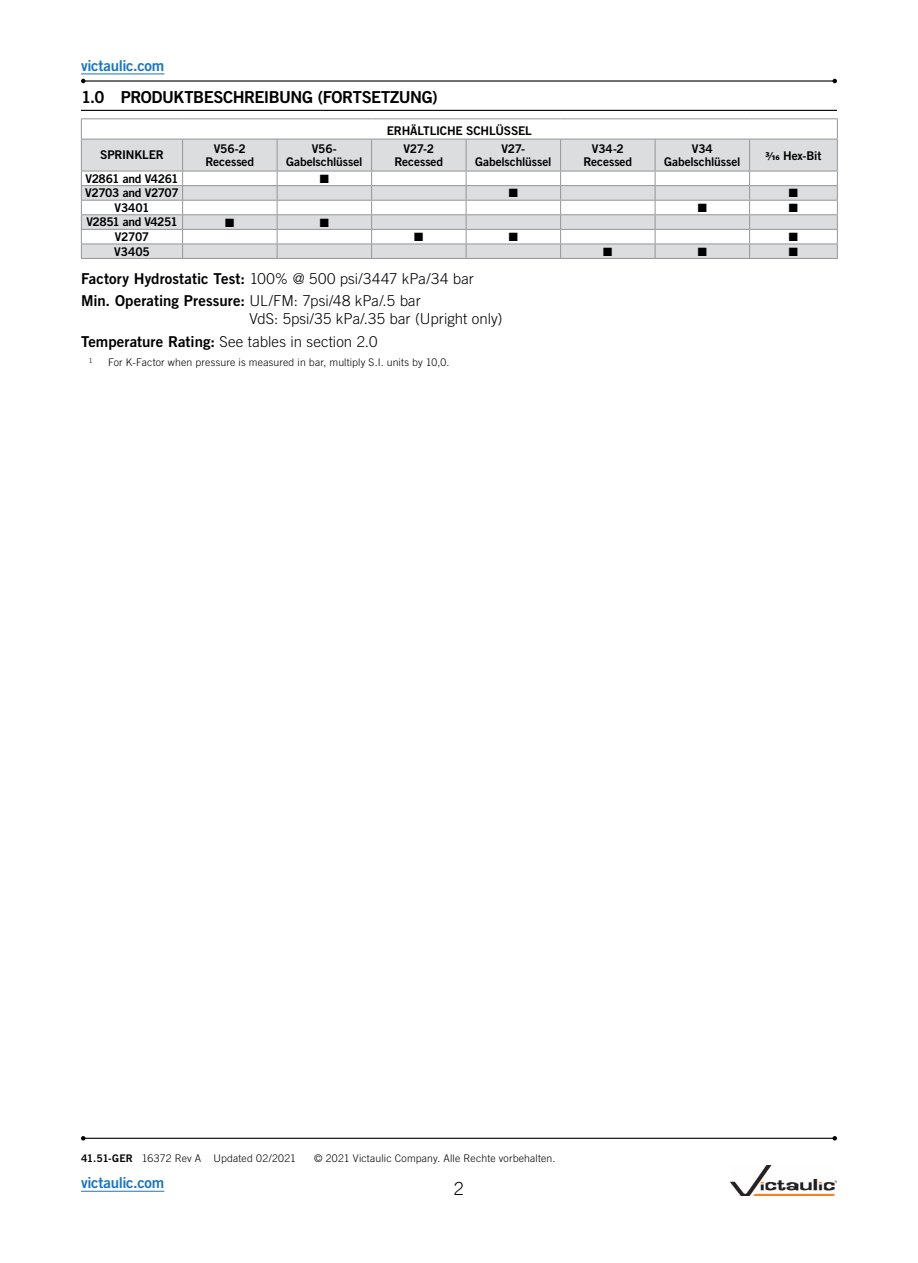
<style>
.page{position:relative;width:918px;height:1263px;background:#fff}
.page>*{position:absolute;margin:0;border:0;box-sizing:border-box;transform-origin:0 0}
.t1{font:300 18px "Trade Gothic LT Std";color:#000}
.t2{font:16.5px "Trade Gothic LT Std Bd 2";letter-spacing:-.025em;color:#000}
.t3{font:300 15px/22.8px "Trade Gothic LT Std";letter-spacing:.005em;color:#000}
.t4{font:15px "Trade Gothic LT Std Bd 2";letter-spacing:.005em;color:#000}
.t5{font:15px "Trade Gothic LT Std Bd 2";letter-spacing:-.02em;color:#1c75bc}
.t6{font:12px/13.5px "Trade Gothic LT Std Bd 2";letter-spacing:-.015em;color:#000;text-align:center}
.t7{font:12px "Zapf Dingbats ITC";color:#000}
.t8{font:12px "Trade Gothic LT Std Bd 2";letter-spacing:-.035em;color:#000}
.t9{font:12px "Trade Gothic LT Std Bd 2";letter-spacing:-.04em;color:#000}
.t10{font:300 10.5px "Trade Gothic LT Std";letter-spacing:.015em;color:#000}
.t11{font:300 6.9px "Trade Gothic LT Std";color:#000}
.s1{font-family:"Myriad Pro";font-weight:700}
.s2{font-family:"Trade Gothic LT Std Bd 2";font-weight:400}
.s3{font-family:"Trade Gothic LT Std";font-weight:300}
</style>
<div class="page">
<hr style="left:81px;top:1191px;width:83px;height:1px;background:#1c75bc">
<hr style="left:81px;top:110px;width:756px;height:1px;background:#000">
<svg style="left:82px;top:140px;width:755px;height:118px;fill:#dcddde"></svg>
<hr style="left:81px;top:118px;width:102px;height:1px;background:#939598">
<svg style="left:81px;top:119px;width:1px;height:20px"></svg>
<hr style="left:183px;top:118px;width:94px;height:1px;background:#939598">
<hr style="left:277px;top:118px;width:95px;height:1px;background:#939598">
<hr style="left:372px;top:118px;width:94px;height:1px;background:#939598">
<hr style="left:466px;top:118px;width:95px;height:1px;background:#939598">
<hr style="left:561px;top:118px;width:94px;height:1px;background:#939598">
<hr style="left:655px;top:118px;width:95px;height:1px;background:#939598">
<hr style="left:750px;top:118px;width:88px;height:1px;background:#939598">
<svg style="left:837px;top:119px;width:1px;height:20px"></svg>
<hr style="left:81px;top:139px;width:102px;height:1px;background:#939598">
<hr style="left:81px;top:139px;width:1px;height:32px;background:#939598">
<hr style="left:183px;top:139px;width:94px;height:1px;background:#939598">
<hr style="left:277px;top:139px;width:95px;height:1px;background:#939598">
<hr style="left:372px;top:139px;width:94px;height:1px;background:#939598">
<hr style="left:466px;top:139px;width:95px;height:1px;background:#939598">
<hr style="left:561px;top:139px;width:94px;height:1px;background:#939598">
<hr style="left:655px;top:139px;width:95px;height:1px;background:#939598">
<hr style="left:750px;top:139px;width:88px;height:1px;background:#939598">
<hr style="left:837px;top:139px;width:1px;height:32px;background:#939598">
<hr style="left:182px;top:139px;width:1px;height:32px;background:#939598">
<hr style="left:81px;top:171px;width:102px;height:1px;background:#939598">
<hr style="left:183px;top:171px;width:94px;height:1px;background:#939598">
<hr style="left:277px;top:171px;width:95px;height:1px;background:#939598">
<hr style="left:372px;top:171px;width:94px;height:1px;background:#939598">
<hr style="left:466px;top:171px;width:95px;height:1px;background:#939598">
<hr style="left:561px;top:171px;width:94px;height:1px;background:#939598">
<hr style="left:655px;top:171px;width:95px;height:1px;background:#939598">
<hr style="left:750px;top:171px;width:88px;height:1px;background:#939598">
<hr style="left:277px;top:139px;width:1px;height:32px;background:#939598">
<hr style="left:81px;top:185px;width:102px;height:1px;background:#939598">
<hr style="left:183px;top:185px;width:94px;height:1px;background:#939598">
<hr style="left:277px;top:185px;width:95px;height:1px;background:#939598">
<hr style="left:372px;top:185px;width:94px;height:1px;background:#939598">
<hr style="left:466px;top:185px;width:95px;height:1px;background:#939598">
<hr style="left:561px;top:185px;width:94px;height:1px;background:#939598">
<hr style="left:655px;top:185px;width:95px;height:1px;background:#939598">
<hr style="left:750px;top:185px;width:88px;height:1px;background:#939598">
<hr style="left:371px;top:139px;width:1px;height:32px;background:#939598">
<hr style="left:81px;top:200px;width:102px;height:1px;background:#939598">
<hr style="left:183px;top:200px;width:94px;height:1px;background:#939598">
<hr style="left:277px;top:200px;width:95px;height:1px;background:#939598">
<hr style="left:372px;top:200px;width:94px;height:1px;background:#939598">
<hr style="left:466px;top:200px;width:95px;height:1px;background:#939598">
<hr style="left:561px;top:200px;width:94px;height:1px;background:#939598">
<hr style="left:655px;top:200px;width:95px;height:1px;background:#939598">
<hr style="left:750px;top:200px;width:88px;height:1px;background:#939598">
<hr style="left:466px;top:139px;width:1px;height:32px;background:#939598">
<hr style="left:81px;top:214px;width:102px;height:1px;background:#939598">
<hr style="left:183px;top:214px;width:94px;height:1px;background:#939598">
<hr style="left:277px;top:214px;width:95px;height:1px;background:#939598">
<hr style="left:372px;top:214px;width:94px;height:1px;background:#939598">
<hr style="left:466px;top:214px;width:95px;height:1px;background:#939598">
<hr style="left:561px;top:214px;width:94px;height:1px;background:#939598">
<hr style="left:655px;top:214px;width:95px;height:1px;background:#939598">
<hr style="left:750px;top:214px;width:88px;height:1px;background:#939598">
<hr style="left:560px;top:139px;width:1px;height:32px;background:#939598">
<hr style="left:81px;top:229px;width:102px;height:1px;background:#939598">
<hr style="left:183px;top:229px;width:94px;height:1px;background:#939598">
<hr style="left:277px;top:229px;width:95px;height:1px;background:#939598">
<hr style="left:372px;top:229px;width:94px;height:1px;background:#939598">
<hr style="left:466px;top:229px;width:95px;height:1px;background:#939598">
<hr style="left:561px;top:229px;width:94px;height:1px;background:#939598">
<hr style="left:655px;top:229px;width:95px;height:1px;background:#939598">
<hr style="left:750px;top:229px;width:88px;height:1px;background:#939598">
<hr style="left:655px;top:139px;width:1px;height:32px;background:#939598">
<hr style="left:81px;top:244px;width:102px;height:1px;background:#939598">
<svg style="left:81px;top:171px;width:1px;height:87px"></svg>
<hr style="left:183px;top:244px;width:94px;height:1px;background:#939598">
<hr style="left:277px;top:244px;width:95px;height:1px;background:#939598">
<hr style="left:372px;top:244px;width:94px;height:1px;background:#939598">
<hr style="left:466px;top:244px;width:95px;height:1px;background:#939598">
<hr style="left:561px;top:244px;width:94px;height:1px;background:#939598">
<hr style="left:655px;top:244px;width:95px;height:1px;background:#939598">
<hr style="left:750px;top:244px;width:88px;height:1px;background:#939598">
<svg style="left:837px;top:171px;width:1px;height:87px"></svg>
<hr style="left:81px;top:258px;width:102px;height:1px;background:#939598">
<hr style="left:183px;top:258px;width:94px;height:1px;background:#939598">
<hr style="left:277px;top:258px;width:95px;height:1px;background:#939598">
<hr style="left:372px;top:258px;width:94px;height:1px;background:#939598">
<hr style="left:466px;top:258px;width:95px;height:1px;background:#939598">
<hr style="left:561px;top:258px;width:94px;height:1px;background:#939598">
<hr style="left:655px;top:258px;width:95px;height:1px;background:#939598">
<hr style="left:750px;top:258px;width:88px;height:1px;background:#939598">
<hr style="left:749px;top:139px;width:1px;height:32px;background:#939598">
<svg style="left:182px;top:171px;width:1px;height:87px"></svg>
<svg style="left:277px;top:171px;width:1px;height:87px"></svg>
<svg style="left:371px;top:171px;width:1px;height:87px"></svg>
<svg style="left:466px;top:171px;width:1px;height:87px"></svg>
<svg style="left:560px;top:171px;width:1px;height:87px"></svg>
<svg style="left:655px;top:171px;width:1px;height:87px"></svg>
<svg style="left:749px;top:171px;width:1px;height:87px"></svg>
<hr style="left:83px;top:80px;width:752px;height:2px;background:#000">
<svg style="left:81px;top:79px;width:5px;height:4px"></svg>
<svg style="left:832px;top:79px;width:5px;height:4px"></svg>
<hr style="left:81px;top:74px;width:83px;height:1px;background:#1c75bc">
<hr style="left:83px;top:1138px;width:752px;height:1px;background:#000">
<svg style="left:81px;top:1136px;width:5px;height:4px"></svg>
<svg style="left:832px;top:1136px;width:5px;height:4px"></svg>
<img style="left:731px;top:1165px;width:106px;height:30px">
<p class="t5" style="left:81px;top:56px;width:85px">victaulic.com</p>
<h2 class="t2" style="left:81px;top:87px;width:358px">1.0 PRODUKTBESCHREIBUNG (FORTSETZUNG)</h2>
<p class="t6" style="left:387px;top:124px;width:146px">ERHÄLTLICHE SCHLÜSSEL</p>
<p class="t6" style="left:100px;top:148px;width:65px">SPRINKLER</p>
<p class="t6" style="left:205px;top:141px;width:50px">V56-2<br>Recessed</p>
<p class="t6" style="left:286px;top:141px;width:78px">V56-<br>Gabelschlüssel</p>
<p class="t6" style="left:394px;top:141px;width:50px">V27-2<br>Recessed</p>
<p class="t6" style="left:475px;top:141px;width:78px">V27-<br>Gabelschlüssel</p>
<p class="t6" style="left:583px;top:141px;width:50px">V34-2<br>Recessed</p>
<p class="t6" style="left:664px;top:141px;width:78px">V34<br>Gabelschlüssel</p>
<p class="t6" style="left:766px;top:148px;width:57px"><span class="s1">3/16</span> Hex-Bit</p>
<p class="t6" style="left:85px;top:171px;width:95px">V2861 and V4261</p>
<p class="t7" style="left:320px;top:173px;width:11px">■</p>
<p class="t8" style="left:85px;top:186px;width:95px">V2703 and V2707</p>
<p class="t7" style="left:509px;top:188px;width:11px">■</p>
<p class="t7" style="left:789px;top:188px;width:11px">■</p>
<p class="t6" style="left:115px;top:201px;width:36px">V3401</p>
<p class="t7" style="left:698px;top:202px;width:11px">■</p>
<p class="t7" style="left:789px;top:202px;width:11px">■</p>
<p class="t9" style="left:86px;top:215px;width:93px">V2851 and V4251</p>
<p class="t7" style="left:225px;top:217px;width:11px">■</p>
<p class="t7" style="left:320px;top:217px;width:11px">■</p>
<p class="t6" style="left:115px;top:230px;width:36px">V2707</p>
<p class="t7" style="left:414px;top:231px;width:11px">■</p>
<p class="t7" style="left:509px;top:231px;width:11px">■</p>
<p class="t7" style="left:789px;top:231px;width:11px">■</p>
<p class="t6" style="left:114px;top:244px;width:37px">V3405</p>
<p class="t7" style="left:603px;top:246px;width:11px">■</p>
<p class="t7" style="left:698px;top:246px;width:11px">■</p>
<p class="t7" style="left:789px;top:246px;width:11px">■</p>
<p class="t3" style="left:81px;top:267px;width:394px"><span class="s2">Factory Hydrostatic Test:</span> 100% @ 500 psi/3447 kPa/34 bar</p>
<p class="t4" style="left:81px;top:292px;width:341px">Min. Operating Pressure: <span class="s3">UL/FM: 7psi/48 kPa/.5 bar</span></p>
<p class="t3" style="left:81px;top:307px;width:423px;text-indent:168px">VdS: 5psi/35 kPa/.35 bar (Upright only)<br><span class="s2">Temperature Rating:</span> See tables in section 2.0</p>
<p class="t11" style="left:89px;top:356px;width:5px">1</p>
<p class="t10" style="left:108px;top:356px;width:343px">For K-Factor when pressure is measured in bar, multiply S.I. units by 10,0.</p>
<p class="t10" style="left:81px;top:1152px;width:217px"><span class="s2">41.51-GER</span> 16372 Rev A Updated 02/2021</p>
<p class="t10" style="left:314px;top:1152px;width:243px">© 2021 Victaulic Company. Alle Rechte vorbehalten.</p>
<p class="t5" style="left:81px;top:1173px;width:85px">victaulic.com</p>
<h1 class="t1" style="left:454px;top:1178px;width:12px">2</h1>
</div>
